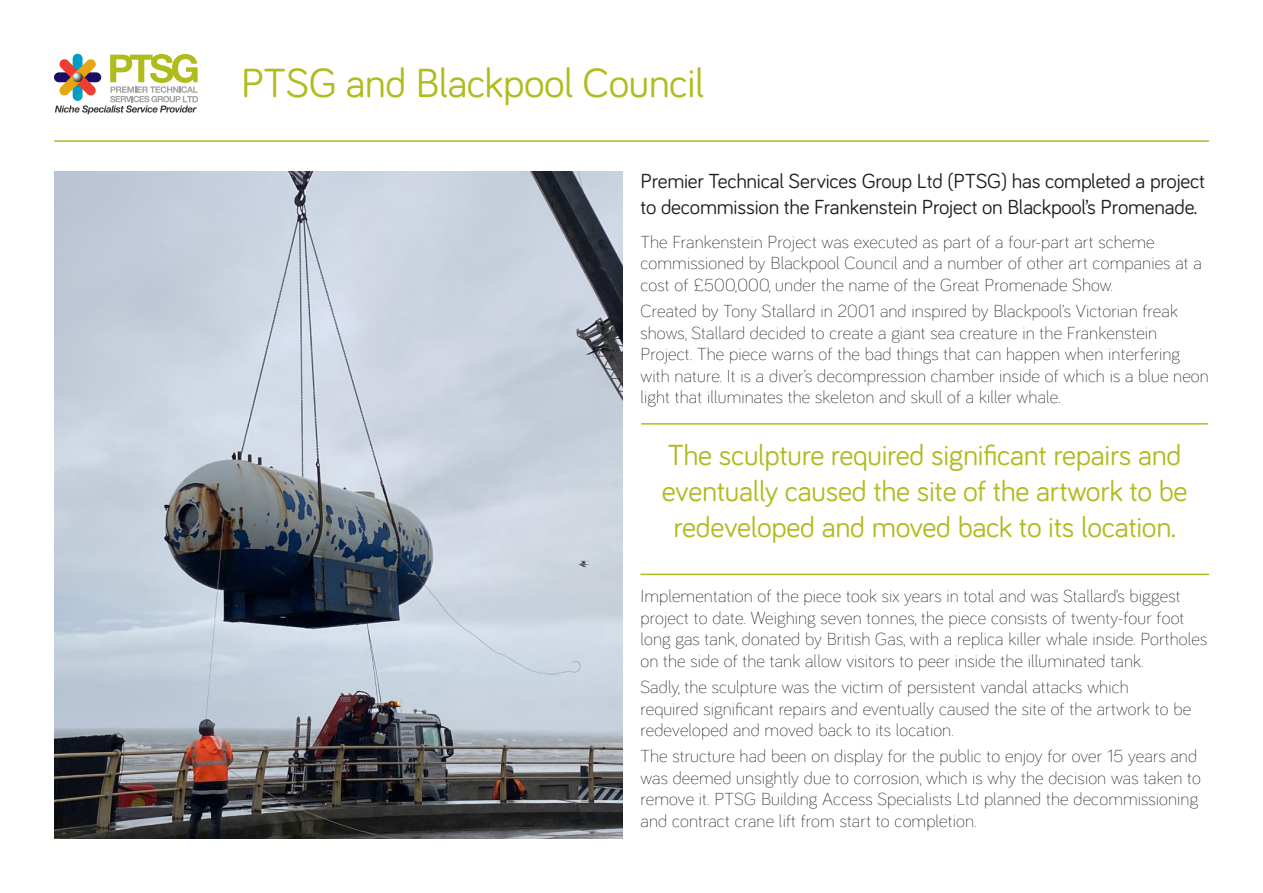
<style>
.page{position:relative;width:1263px;height:893px;background:#fff}
.page>*{position:absolute;margin:0;border:0;box-sizing:border-box;transform-origin:0 0}
.t1{font:42px "Bariol";letter-spacing:-.01em;color:#b0bb1d}
.Text_ONE{font:30px/36px "Bariol";letter-spacing:-.01em;color:#b0bb1d;text-align:center}
.Text_one{font:21px/25.2px "Bariol";letter-spacing:-.01em;color:#201f1e}
.Text{font:300 18px/21.6px "Bariol";letter-spacing:.01em;color:#231f20}
</style>
<div class="page">
<svg style="left:55px;top:54px;width:143px;height:60px"></svg>
<hr style="left:54px;top:140px;width:1155px;height:2px;background:#b0bb1d">
<img style="left:54px;top:172px;width:568px;height:667px">
<hr style="left:641px;top:423px;width:567px;height:2px;background:#b0bb1d">
<hr style="left:640px;top:574px;width:569px;height:1px;background:#b0bb1d">
<h1 class="t1" style="left:241px;top:54px;width:465px">PTSG and Blackpool Council</h1>
<p class="Text_one" style="left:640px;top:168px;width:566px">Premier Technical Services Group Ltd (PTSG) has completed a project to decommission the Frankenstein Project on Blackpool’s Promenade.</p>
<p class="Text" style="left:640px;top:230px;width:563px">The Frankenstein Project was executed as part of a four-part art scheme commissioned by Blackpool Council and a number of other art companies at a cost of £500,000, under the name of the Great Promenade Show.</p>
<p class="Text" style="left:640px;top:299px;width:570px">Created by Tony Stallard in 2001 and inspired by Blackpool’s Victorian freak shows, Stallard decided to create a giant sea creature in the Frankenstein Project. The piece warns of the bad things that can happen when interfering with nature. It is a diver’s decompression chamber inside of which is a blue neon light that illuminates the skeleton and skull of a killer whale.</p>
<p class="Text_ONE" style="left:662px;top:436px;width:527px">The sculpture required significant repairs and eventually caused the site of the artwork to be redeveloped and moved back to its location.</p>
<p class="Text" style="left:640px;top:584px;width:568px">Implementation of the piece took six years in total and was Stallard’s biggest project to date. Weighing seven tonnes, the piece consists of twenty-four foot long gas tank, donated by British Gas, with a replica killer whale inside. Portholes on the side of the tank allow visitors to peer inside the illuminated tank.</p>
<p class="Text" style="left:640px;top:675px;width:552px">Sadly, the sculpture was the victim of persistent vandal attacks which<br>required significant repairs and eventually caused the site of the artwork to be redeveloped and moved back to its location.</p>
<p class="Text" style="left:640px;top:744px;width:562px">The structure had been on display for the public to enjoy for over 15 years and was deemed unsightly due to corrosion, which is why the decision was taken to remove it. PTSG Building Access Specialists Ltd planned the decommissioning and contract crane lift from start to completion.</p>
</div>
